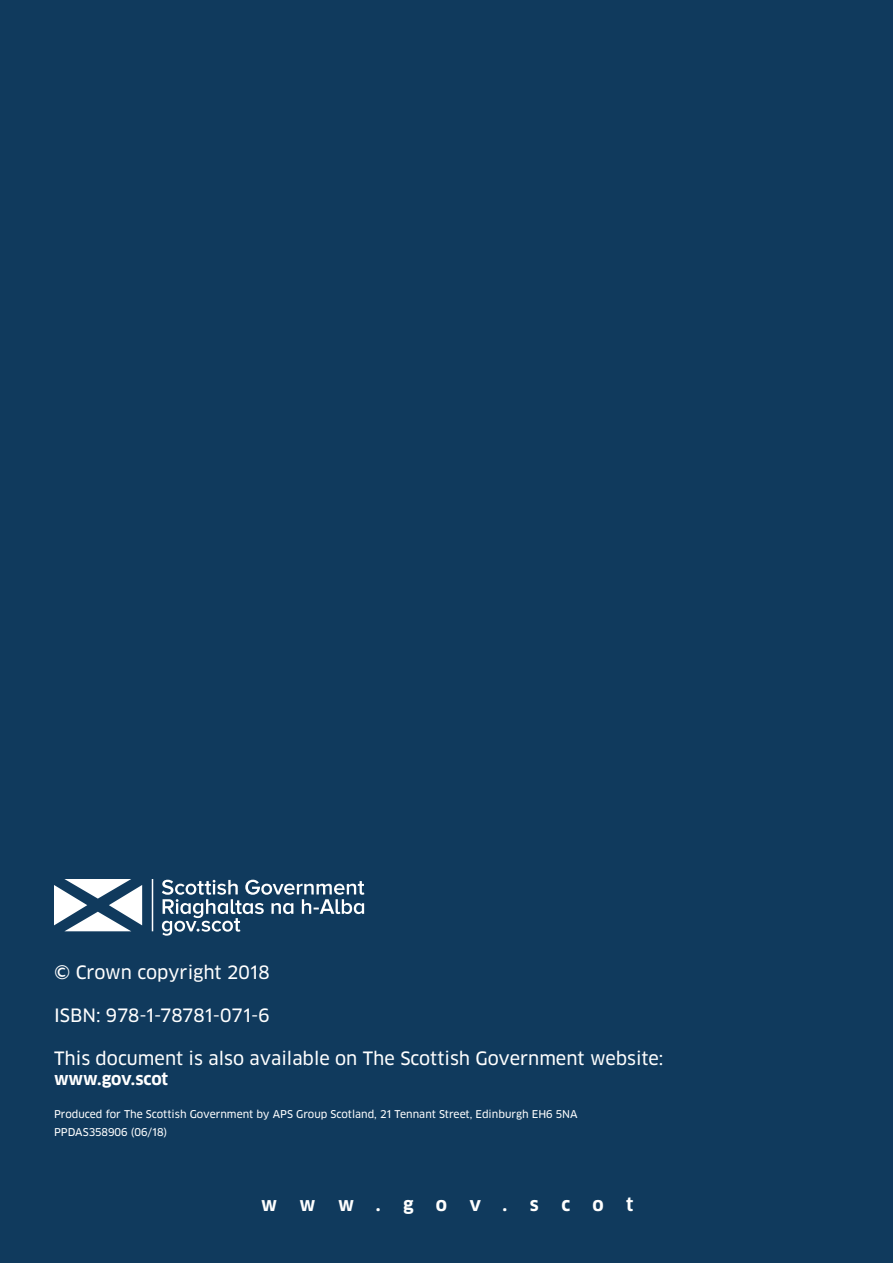
<style>
.page{position:relative;width:893px;height:1263px;background:#103a5d}
.page>*{position:absolute;margin:0;border:0;box-sizing:border-box;transform-origin:0 0}
.t1{font:18px "Clan LF News";color:#fff}
.t2{font:700 18px "Clan LF";letter-spacing:1.24em;color:#fff}
.t3{font:700 16.5px "Clan LF";letter-spacing:-.005em;color:#fff}
.t4{font:10.5px/18px "Clan LF News";color:#fff}
</style>
<div class="page">
<hr style="left:152px;top:879px;width:1px;height:52px;background:#fff">
<svg style="left:54px;top:879px;width:88px;height:52px"></svg>
<svg style="left:162px;top:880px;width:202px;height:56px"></svg>
<h1 class="t1" style="left:54px;top:961px;width:217px">© Crown copyright 2018</h1>
<h1 class="t1" style="left:54px;top:1004px;width:217px">I SBN: 978-1-78781-071-6</h1>
<h1 class="t1" style="left:54px;top:1048px;width:611px">This document is also available on The Scottish Government website:</h1>
<h2 class="t3" style="left:54px;top:1069px;width:116px">www.gov.scot</h2>
<p class="t4" style="left:54px;top:1105px;width:525px">Produced for The Scottish Government by APS Group Scotland, 21 Tennant Street, Edinburgh EH6 5NA<br>PPDAS358906 (06/18)</p>
<h1 class="t2" style="left:261px;top:1193px;width:121px">www.</h1>
<h1 class="t2" style="left:403px;top:1193px;width:106px">gov.</h1>
<h1 class="t2" style="left:530px;top:1193px;width:10px">s</h1>
<h1 class="t2" style="left:561px;top:1193px;width:73px">cot</h1>
</div>
